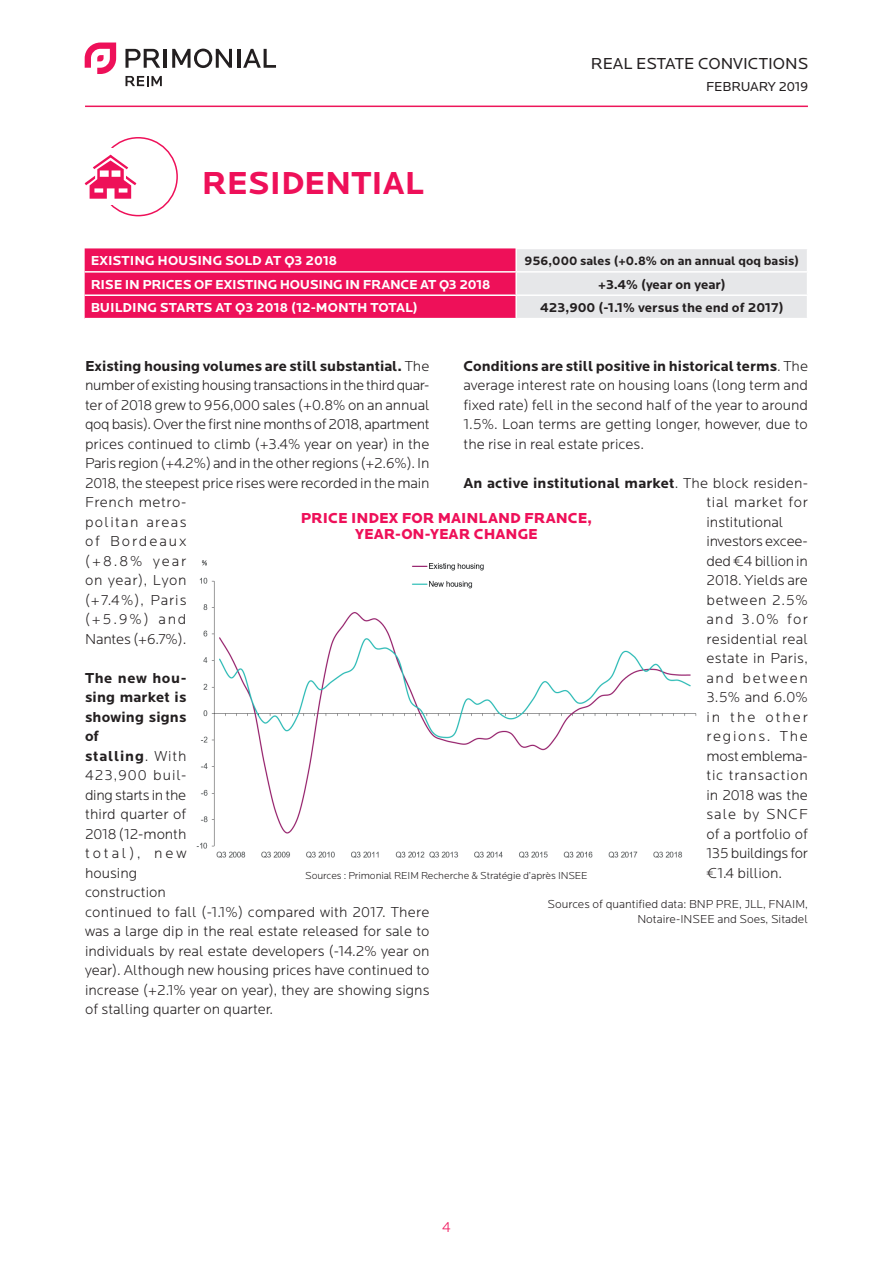
<style>
.page{position:relative;width:893px;height:1263px;background:#fff}
.page>*{position:absolute;margin:0;border:0;box-sizing:border-box;transform-origin:0 0}
.t1{font:700 33px "Locator";color:#ee1059}
.t2{font:16.5px "Locator";color:#231f20}
.t3{font:300 15px/19.5px "Locator";color:#231f20}
.t4{font:900 15px/15.8px "Locator";color:#ee1059;text-align:center}
.t5{font:300 15px "Locator";color:#ee1059}
.t6{font:700 13.5px "Locator";letter-spacing:-.01em;color:#fff}
.t7{font:700 13.5px "Locator";color:#231f20}
.t8{font:13.5px "Locator";letter-spacing:-.01em;color:#231f20}
.t9{font:700 12.75px "Locator";color:#231f20}
.t10{font:300 12px/15px "Locator";color:#231f20;text-align:right}
.t11{font:300 10.5px "Locator";letter-spacing:-.01em;color:#231f20}
.s1{font-weight:700}
</style>
<div class="page">
<hr style="left:85px;top:106px;width:723px;height:1px;background:#ed165a">
<svg style="left:125px;top:49px;width:35px;height:19px"></svg>
<hr style="left:164px;top:49px;width:3px;height:19px;background:#231f20">
<svg style="left:172px;top:49px;width:60px;height:19px"></svg>
<hr style="left:237px;top:49px;width:3px;height:19px;background:#231f20">
<svg style="left:243px;top:49px;width:33px;height:19px"></svg>
<svg style="left:85px;top:43px;width:31px;height:31px"></svg>
<svg style="left:126px;top:76px;width:36px;height:10px"></svg>
<svg style="left:85px;top:248px;width:722px;height:70px;background:#eb6e98"></svg>
<div style="left:99px;top:137px;width:79px;height:79px;border:2px solid #ee1059;border-radius:50%"></div>
<div style="left:97px;top:148px;width:29px;height:57px;background:#fff"></div>
<svg style="left:85px;top:155px;width:51px;height:44px"></svg>
<img style="left:196px;top:560px;width:501px;height:298px">
<h1 class="t1" style="left:202px;top:164px;width:224px">RESIDENTIAL</h1>
<p class="t2" style="left:591px;top:54px;width:219px">REAL ESTATE CONVICTIONS</p>
<p class="t8" style="left:706px;top:79px;width:104px">FEBRUARY 2019</p>
<p class="t6" style="left:91px;top:253px;width:248px">EXISTING HOUSING SOLD AT Q3 2018</p>
<p class="t9" style="left:525px;top:253px;width:276px">956,000 sales (+0.8% on an annual qoq basis)</p>
<p class="t6" style="left:91px;top:276px;width:401px">RISE IN PRICES OF EXISTING HOUSING IN FRANCE AT Q3 2018</p>
<p class="t7" style="left:598px;top:276px;width:129px">+3.4% (year on year)</p>
<p class="t6" style="left:91px;top:300px;width:329px">BUILDING STARTS AT Q3 2018 (12-MONTH TOTAL)</p>
<p class="t7" style="left:540px;top:300px;width:245px">423,900 (-1.1% versus the end of 2017)</p>
<p class="t3" style="left:463px;top:356px;width:346px;text-align:justify"><span class="s1">Conditions are still positive in historical terms</span>. The average interest rate on housing loans (long term and fixed rate) fell in the second half of the year to around 1.5%. Loan terms are getting longer, however, due to the rise in real estate prices.</p>
<p class="t3" style="left:706px;top:473px;width:103px;text-indent:-243px"><span class="s1">An active institutional market</span>. The block residen&shy;tial market for institutional investors excee&shy;ded €4 billion in<br>2018. Yields are between 2.5% and 3.0% for residential real estate in Paris, and between<br>3.5% and 6.0% in the other regions. The most emblema&shy;tic transaction in 2018 was the sale by SNCF of a portfolio of<br>135 buildings for €1.4 billion.</p>
<p class="t10" style="left:547px;top:896px;width:262px">Sources of quantified data: BNP PRE, JLL, FNAIM,<br>Notaire-INSEE and Soes, Sitadel</p>
<p class="t3" style="left:85px;top:356px;width:346px"><span class="s1">Existing housing volumes are still substantial.</span> The number of existing housing transactions in the third quar&shy;ter of 2018 grew to 956,000 sales (+0.8% on an annual qoq basis). Over the first nine months of 2018, apartment prices continued to climb (+3.4% year on year) in the<br>Paris region (+4.2%) and in the other regions (+2.6%). In<br>2018, the steepest price rises were recorded in the main<br>French metro-<br>politan areas<br>of Bordeaux<br>(+8.8% year<br>on year), Lyon<br>(+7.4%), Paris<br>(+5.9%) and<br>Nantes (+6.7%).</p>
<p class="t3" style="left:85px;top:668px;width:346px"><span class="s1">The new hou-<br>sing market is<br>showing signs<br>of<br>stalling</span>. With<br>423,900 buil-<br>ding starts in the<br>third quarter of<br>2018 (12-month<br>total), new<br>housing<br>construction<br>continued to fall (-1.1%) compared with 2017. There was a large dip in the real estate released for sale to individuals by real estate developers (-14.2% year on year). Although new housing prices have continued to increase (+2.1% year on year), they are showing signs of stalling quarter on quarter.</p>
<p class="t4" style="left:301px;top:510px;width:293px">PRICE INDEX FOR MAINLAND FRANCE,<br>YEAR-ON-YEAR CHANGE</p>
<p class="t11" style="left:305px;top:869px;width:284px">Sources : Primonial REIM Recherche &amp; Stratégie d’après INSEE</p>
<p class="t5" style="left:442px;top:1218px;width:10px">4</p>
</div>
